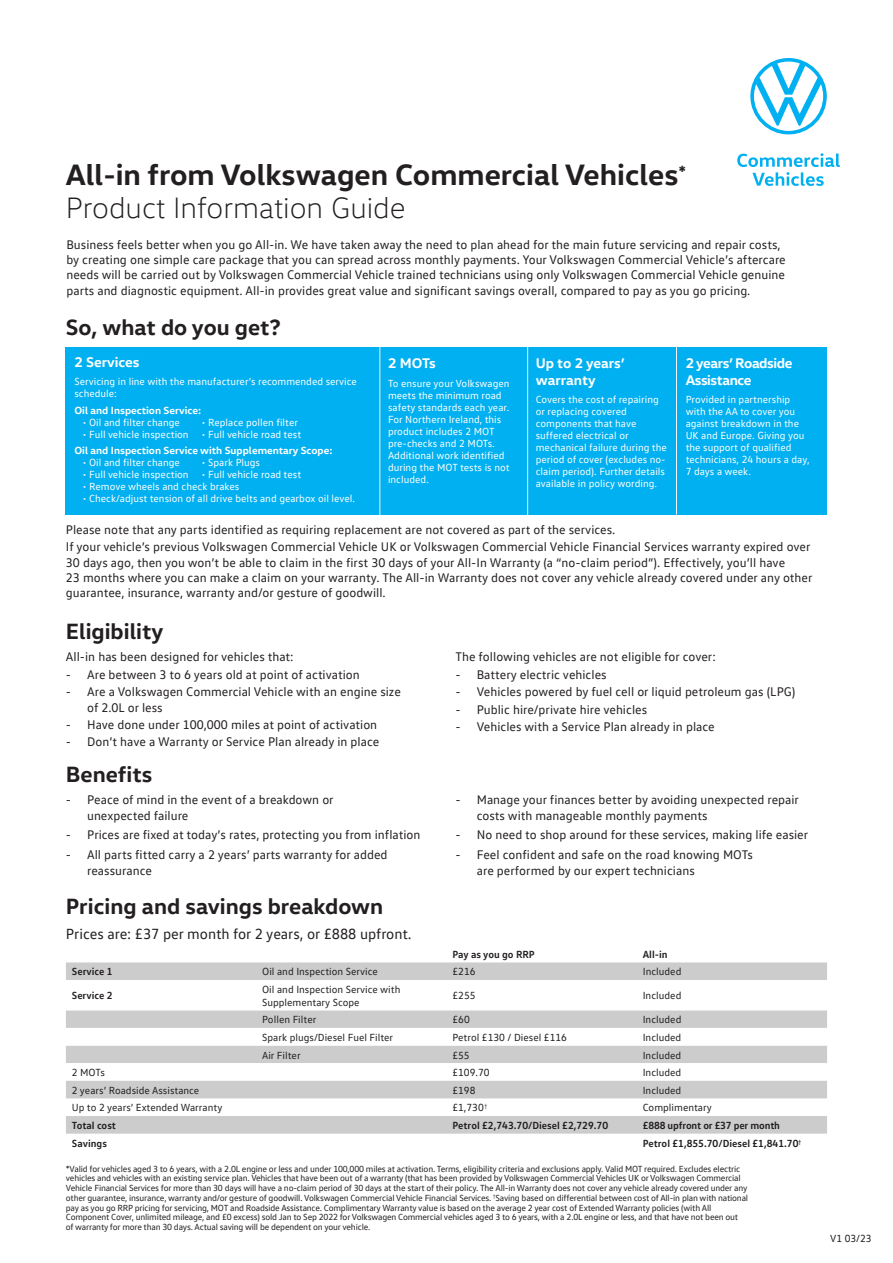
<style>
.page{position:relative;width:893px;height:1263px;background:#fff}
.page>*{position:absolute;margin:0;border:0;box-sizing:border-box;transform-origin:0 0}
.t1{font:700 30px/33px "VW Head";color:#231f20}
.t2{font:700 22.5px "VW Head";color:#231f20}
.t3{font:15px "VW Text";letter-spacing:-.005em;color:#231f20}
.t4{font:700 14.25px/16.5px "VW Head";letter-spacing:-.015em;color:#fff}
.t5{font:12.75px/15.3px "VW Text";color:#231f20}
.t6{font:10.5px/12px "VW Text";color:#fff}
.t7{font:10.5px/12.6px "VW Text";color:#231f20}
.t8{font:700 10.5px "VW Text";color:#231f20}
.t9{font:700 10.5px "VW Head";color:#fff}
.t10{font:9px/9.8px "VW Text";letter-spacing:-.02em;color:#231f20}
.s1{font-weight:300}
</style>
<div class="page">
<svg style="left:737px;top:153px;width:103px;height:33px"></svg>
<svg style="left:750px;top:58px;width:77px;height:76px"></svg>
<div style="left:66px;top:347px;width:761px;height:167px;background:#00b0f0"></div>
<hr style="left:379px;top:347px;width:1px;height:169px;background:#f2f3f4">
<hr style="left:527px;top:347px;width:1px;height:169px;background:#f2f3f4">
<hr style="left:676px;top:345px;width:1px;height:169px;background:#f2f3f4">
<div style="left:66px;top:962px;width:761px;height:18px;background:#ccc"></div>
<svg style="left:66px;top:1010px;width:761px;height:71px"></svg>
<svg style="left:66px;top:1081px;width:761px;height:53px"></svg>
<h1 class="t1" style="left:66px;top:157px;width:622px">All-in from Volkswagen Commercial Vehicles<sup>*<br></sup><span class="s1">Product Information Guide</span></h1>
<p class="t5" style="left:66px;top:236px;width:721px">Business feels better when you go All-in. We have taken away the need to plan ahead for the main future servicing and repair costs, by creating one simple care package that you can spread across monthly payments. Your Volkswagen Commercial Vehicle’s aftercare needs will be carried out by Volkswagen Commercial Vehicle trained technicians using only Volkswagen Commercial Vehicle genuine parts and diagnostic equipment. All-in provides great value and significant savings overall, compared to pay as you go pricing.</p>
<h2 class="t2" style="left:66px;top:312px;width:216px">So, what do you get?</h2>
<p class="t4" style="left:74px;top:353px;width:67px">2 Services</p>
<p class="t6" style="left:74px;top:375px;width:284px">Servicing in line with the manufacturer’s recommended service schedule:</p>
<p class="t9" style="left:74px;top:403px;width:128px">Oil and Inspection Service:</p>
<p class="t6" style="left:83px;top:416px;width:98px">• Oil and filter change</p>
<p class="t6" style="left:202px;top:416px;width:98px">• Replace pollen filter</p>
<p class="t6" style="left:83px;top:428px;width:107px">• Full vehicle inspection</p>
<p class="t6" style="left:202px;top:428px;width:101px">• Full vehicle road test</p>
<p class="t9" style="left:74px;top:444px;width:260px">Oil and Inspection Service with Supplementary Scope:</p>
<p class="t6" style="left:83px;top:456px;width:98px">• Oil and filter change</p>
<p class="t6" style="left:202px;top:456px;width:60px">• Spark Plugs</p>
<p class="t6" style="left:83px;top:468px;width:107px">• Full vehicle inspection</p>
<p class="t6" style="left:202px;top:468px;width:101px">• Full vehicle road test</p>
<p class="t6" style="left:83px;top:480px;width:158px">• Remove wheels and check brakes</p>
<p class="t6" style="left:83px;top:492px;width:274px">• Check/adjust tension of all drive belts and gearbox oil level.</p>
<p class="t5" style="left:66px;top:520px;width:746px;line-height:17.4px">Please note that any parts identified as requiring replacement are not covered as part of the services.<br>If your vehicle’s previous Volkswagen Commercial Vehicle UK or Volkswagen Commercial Vehicle Financial Services warranty expired over</p>
<p class="t5" style="left:66px;top:554px;width:748px">30 days ago, then you won’t be able to claim in the first 30 days of your All-In Warranty (a “no-claim period”). Effectively, you’ll have<br>23 months where you can make a claim on your warranty. The All-in Warranty does not cover any vehicle already covered under any other guarantee, insurance, warranty and/or gesture of goodwill.</p>
<p class="t4" style="left:686px;top:355px;width:108px">2 years’ Roadside<br>Assistance</p>
<p class="t6" style="left:686px;top:393px;width:125px">Provided in partnership with the AA to cover you against breakdown in the<br>UK and Europe. Giving you the support of qualified technicians, 24 hours a day,<br>7 days a week.</p>
<p class="t4" style="left:388px;top:355px;width:49px">2 MOTs</p>
<p class="t6" style="left:388px;top:377px;width:123px">To ensure your Volkswagen meets the minimum road safety standards each year.<br>For Northern Ireland, this product includes 2 MOT pre-checks and 2 MOTs.<br>Additional work identified during the MOT tests is not included.</p>
<p class="t4" style="left:536px;top:355px;width:91px">Up to 2 years’ warranty</p>
<p class="t6" style="left:536px;top:393px;width:133px">Covers the cost of repairing or replacing covered components that have suffered electrical or mechanical failure during the period of cover (excludes no&shy;claim period). Further details available in policy wording.</p>
<h2 class="t2" style="left:66px;top:616px;width:99px">Eligibility</h2>
<p class="t5" style="left:66px;top:649px;width:229px">All-in has been designed for vehicles that:</p>
<p class="t5" style="left:66px;top:666px;width:295px">- Are between 3 to 6 years old at point of activation</p>
<p class="t5" style="left:87px;top:684px;width:315px;text-indent:-21px">- Are a Volkswagen Commercial Vehicle with an engine size of 2.0L or less</p>
<p class="t5" style="left:66px;top:717px;width:313px">- Have done under 100,000 miles at point of activation</p>
<p class="t5" style="left:66px;top:734px;width:315px">- Don’t have a Warranty or Service Plan already in place</p>
<h2 class="t2" style="left:66px;top:759px;width:88px">Benefits</h2>
<p class="t5" style="left:87px;top:792px;width:248px;text-indent:-21px">- Peace of mind in the event of a breakdown or unexpected failure</p>
<p class="t5" style="left:66px;top:827px;width:356px">- Prices are fixed at today’s rates, protecting you from inflation</p>
<p class="t5" style="left:87px;top:847px;width:302px;text-indent:-21px">- All parts fitted carry a 2 years’ parts warranty for added reassurance</p>
<h2 class="t2" style="left:66px;top:892px;width:319px">Pricing and savings breakdown</h2>
<p class="t3" style="left:66px;top:924px;width:347px">Prices are: £37 per month for 2 years, or £888 upfront.</p>
<p class="t5" style="left:455px;top:649px;width:262px">The following vehicles are not eligible for cover:</p>
<p class="t5" style="left:455px;top:666px;width:153px">- Battery electric vehicles</p>
<p class="t5" style="left:455px;top:684px;width:341px">- Vehicles powered by fuel cell or liquid petroleum gas (LPG)</p>
<p class="t5" style="left:455px;top:701px;width:193px">- Public hire/private hire vehicles</p>
<p class="t5" style="left:455px;top:719px;width:261px">- Vehicles with a Service Plan already in place</p>
<p class="t5" style="left:477px;top:792px;width:324px;text-indent:-21px">- Manage your finances better by avoiding unexpected repair costs with manageable monthly payments</p>
<p class="t5" style="left:455px;top:827px;width:354px">- No need to shop around for these services, making life easier</p>
<p class="t5" style="left:477px;top:847px;width:278px;text-indent:-21px">- Feel confident and safe on the road knowing MOTs are performed by our expert technicians</p>
<p class="t8" style="left:452px;top:947px;width:84px">Pay as you go RRP</p>
<p class="t8" style="left:643px;top:947px;width:26px">All-in</p>
<p class="t8" style="left:72px;top:965px;width:42px">Service 1</p>
<p class="t7" style="left:262px;top:965px;width:117px">Oil and Inspection Service</p>
<p class="t7" style="left:452px;top:965px;width:25px">£216</p>
<p class="t7" style="left:643px;top:965px;width:40px">Included</p>
<p class="t8" style="left:72px;top:989px;width:42px">Service 2</p>
<p class="t7" style="left:262px;top:983px;width:140px">Oil and Inspection Service with<br>Supplementary Scope</p>
<p class="t7" style="left:452px;top:989px;width:25px">£255</p>
<p class="t7" style="left:643px;top:989px;width:40px">Included</p>
<p class="t7" style="left:262px;top:1013px;width:56px">Pollen Filter</p>
<p class="t7" style="left:452px;top:1013px;width:19px">£60</p>
<p class="t7" style="left:643px;top:1013px;width:40px">Included</p>
<p class="t7" style="left:262px;top:1031px;width:133px">Spark plugs/Diesel Fuel Filter</p>
<p class="t7" style="left:452px;top:1031px;width:116px">Petrol £130 / Diesel £116</p>
<p class="t7" style="left:643px;top:1031px;width:40px">Included</p>
<p class="t7" style="left:262px;top:1048px;width:40px">Air Filter</p>
<p class="t7" style="left:452px;top:1048px;width:19px">£55</p>
<p class="t7" style="left:643px;top:1048px;width:40px">Included</p>
<p class="t7" style="left:72px;top:1066px;width:35px">2 MOTs</p>
<p class="t7" style="left:452px;top:1066px;width:39px">£109.70</p>
<p class="t7" style="left:643px;top:1066px;width:40px">Included</p>
<p class="t7" style="left:72px;top:1083px;width:129px">2 years’ Roadside Assistance</p>
<p class="t7" style="left:452px;top:1083px;width:25px">£198</p>
<p class="t7" style="left:643px;top:1083px;width:40px">Included</p>
<p class="t7" style="left:72px;top:1101px;width:152px">Up to 2 years’ Extended Warranty</p>
<p class="t7" style="left:452px;top:1101px;width:36px">£1,730<sup>†</sup></p>
<p class="t7" style="left:643px;top:1101px;width:71px">Complimentary</p>
<p class="t8" style="left:72px;top:1118px;width:46px">Total cost</p>
<p class="t8" style="left:452px;top:1118px;width:157px">Petrol £2,743.70/Diesel £2,729.70</p>
<p class="t8" style="left:643px;top:1118px;width:139px">£888 upfront or £37 per month</p>
<p class="t8" style="left:72px;top:1136px;width:37px">Savings</p>
<p class="t8" style="left:643px;top:1136px;width:160px">Petrol £1,855.70/Diesel £1,841.70<sup>†</sup></p>
<p class="t10" style="left:66px;top:1163px;width:684px">*Valid for vehicles aged 3 to 6 years, with a 2.0L engine or less and under 100,000 miles at activation. Terms, eligibility criteria and exclusions apply. Valid MOT required. Excludes electric vehicles and vehicles with an existing service plan. Vehicles that have been out of a warranty (that has been provided by Volkswagen Commercial Vehicles UK or Volkswagen Commercial Vehicle Financial Services for more than 30 days will have a no-claim period of 30 days at the start of their policy. The All-in Warranty does not cover any vehicle already covered under any other guarantee, insurance, warranty and/or gesture of goodwill. Volkswagen Commercial Vehicle Financial Services. <sup>†</sup>Saving based on differential between cost of All-in plan with national pay as you go RRP pricing for servicing, MOT and Roadside Assistance. Complimentary Warranty value is based on the average 2 year cost of Extended Warranty policies (with All Component Cover, unlimited mileage, and £0 excess) sold Jan to Sep 2022 for Volkswagen Commercial vehicles aged 3 to 6 years, with a 2.0L engine or less, and that have not been out of warranty for more than 30 days. Actual saving will be dependent on your vehicle.</p>
<p class="t7" style="left:830px;top:1231px;width:43px">V1 03/23</p>
</div>
